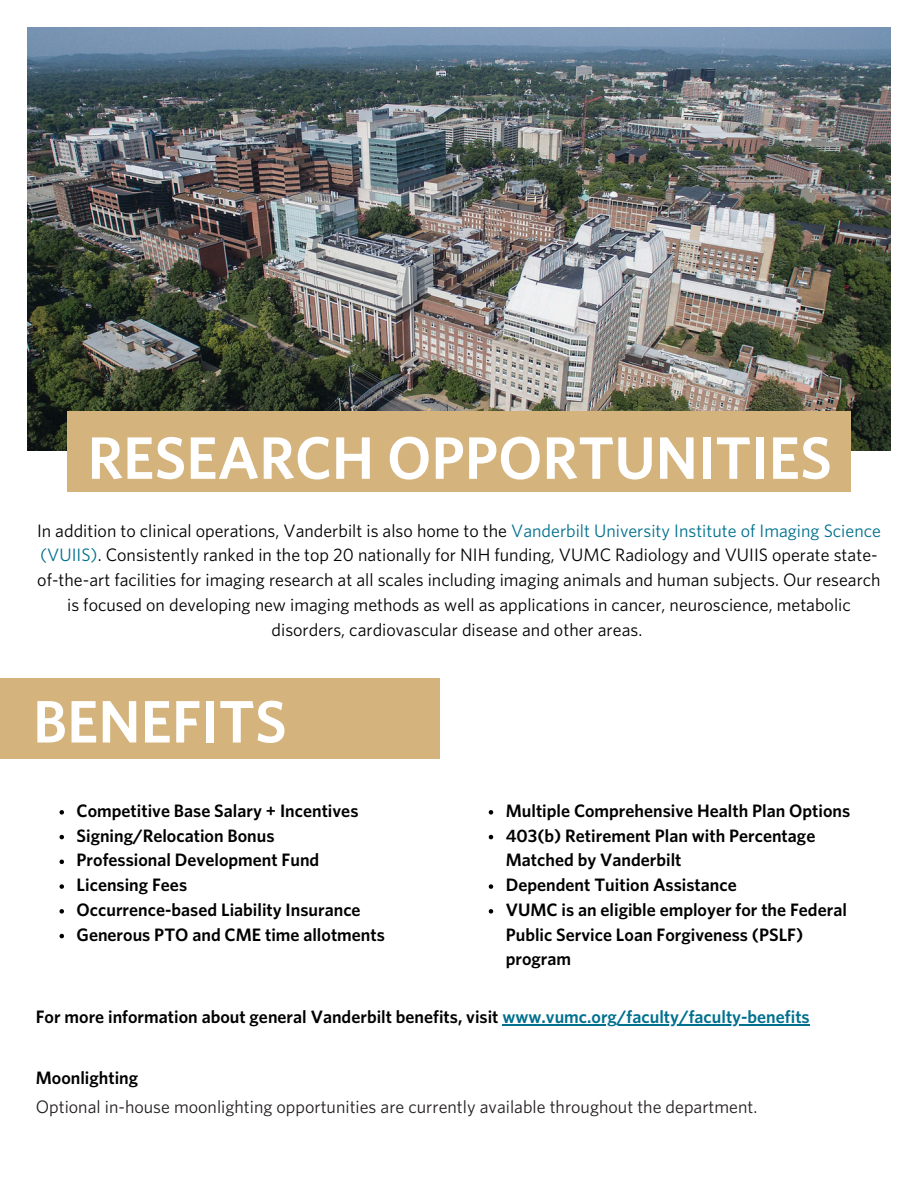
<style>
.page{position:relative;width:918px;height:1188px;background:#fff}
.page>*{position:absolute;margin:0;border:0;box-sizing:border-box;transform-origin:0 0}
.t1{font:600 60px "Whitney";color:#fff}
.t2{font:600 18px/24.8px "Whitney";color:#000}
.t3{font:18px/24.8px "Whitney";color:#000;text-align:center}
.t4{font:18px "Whitney";color:#231f20}
.s1{color:#00708e}
</style>
<div class="page">
<img style="left:27px;top:28px;width:864px;height:423px">
<div style="left:68px;top:411px;width:782px;height:81px;background:#d4b37d"></div>
<svg style="left:60px;top:810px;width:4px;height:5px"></svg>
<svg style="left:60px;top:835px;width:4px;height:4px"></svg>
<svg style="left:60px;top:860px;width:4px;height:4px"></svg>
<svg style="left:60px;top:884px;width:4px;height:5px"></svg>
<svg style="left:60px;top:909px;width:4px;height:5px"></svg>
<svg style="left:60px;top:934px;width:4px;height:4px"></svg>
<svg style="left:489px;top:810px;width:4px;height:5px"></svg>
<svg style="left:489px;top:835px;width:4px;height:4px"></svg>
<svg style="left:489px;top:884px;width:4px;height:5px"></svg>
<svg style="left:489px;top:909px;width:4px;height:5px"></svg>
<div style="left:0;top:678px;width:439px;height:81px;background:#d4b37d"></div>
<hr style="left:502px;top:1024px;width:308px;height:1px;background:#00708e">
<p class="t1" style="left:88px;top:431px;width:746px">RESEARCH OPPORTUNITIES</p>
<p class="t3" style="left:37px;top:519px;width:845px">In addition to clinical operations, Vanderbilt is also home to the <span class="s1">Vanderbilt University Institute of Imaging Science (VUIIS)</span>. Consistently ranked in the top 20 nationally for NIH funding, VUMC Radiology and VUIIS operate state&shy;of-the-art facilities for imaging research at all scales including imaging animals and human subjects. Our research is focused on developing new imaging methods as well as applications in cancer, neuroscience, metabolic disorders, cardiovascular disease and other areas.</p>
<p class="t1" style="left:33px;top:695px;width:255px">BENEFITS</p>
<h1 class="t2" style="left:77px;top:799px;width:283px">Competitive Base Salary + Incentives</h1>
<p class="t2" style="left:77px;top:824px;width:199px">Signing/Relocation Bonus</p>
<h1 class="t2" style="left:77px;top:849px;width:244px">Professional Development Fund</h1>
<p class="t2" style="left:77px;top:873px;width:112px">Licensing Fees</p>
<p class="t2" style="left:77px;top:898px;width:286px">Occurrence-based Liability Insurance</p>
<p class="t2" style="left:77px;top:923px;width:310px">Generous PTO and CME time allotments</p>
<p class="t2" style="left:506px;top:799px;width:346px">Multiple Comprehensive Health Plan Options</p>
<p class="t2" style="left:506px;top:824px;width:311px">403(b) Retirement Plan with Percentage<br>Matched by Vanderbilt</p>
<p class="t2" style="left:506px;top:873px;width:233px">Dependent Tuition Assistance</p>
<p class="t2" style="left:506px;top:898px;width:343px">VUMC is an eligible employer for the Federal<br>Public Service Loan Forgiveness (PSLF) program</p>
<p class="t2" style="left:36px;top:1005px;width:775px">For more information about general Vanderbilt benefits, visit <span class="s1">www.vumc.org/faculty/faculty-benefits</span></p>
<p class="t2" style="left:36px;top:1066px;width:104px">Moonlighting</p>
<p class="t4" style="left:36px;top:1099px;width:723px">Optional in-house moonlighting opportunities are currently available throughout the department.</p>
</div>
